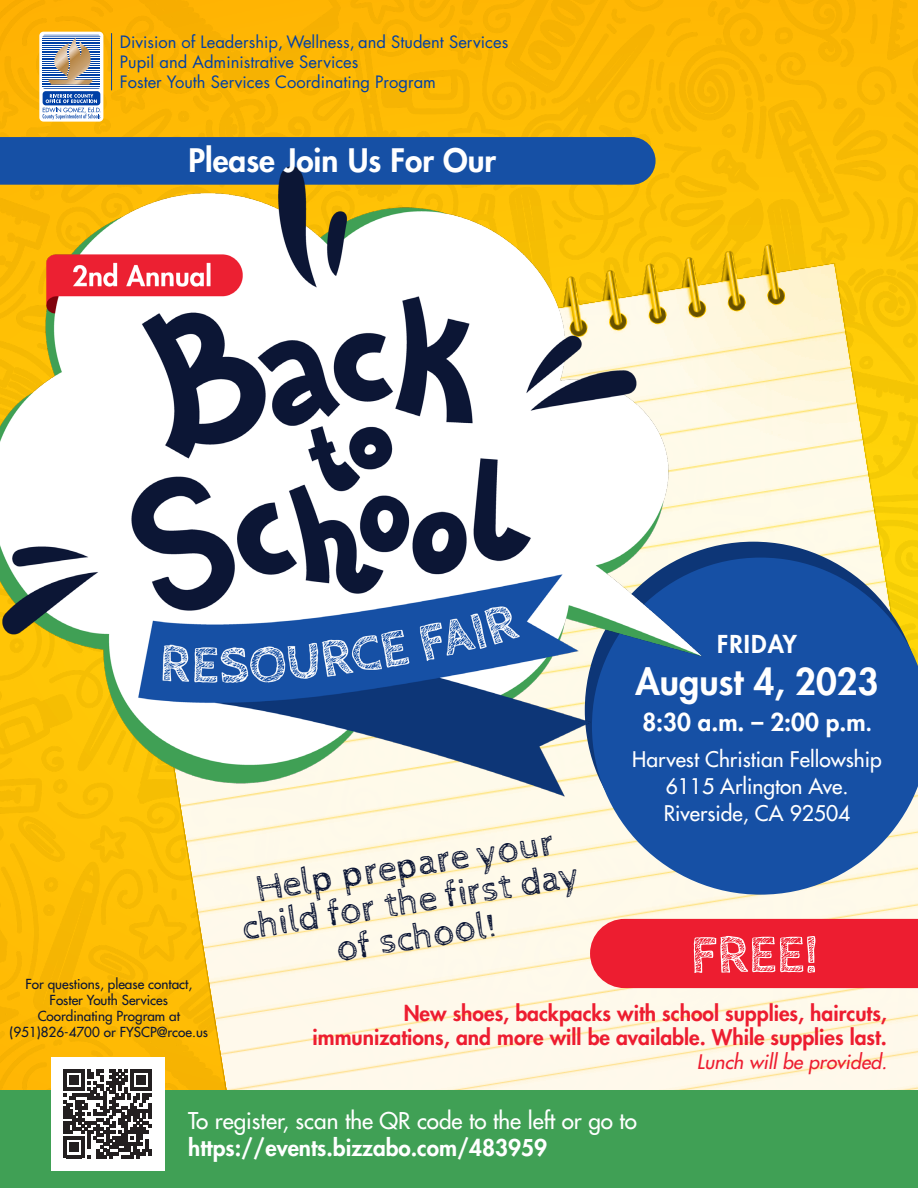
<style>
.page{position:relative;width:918px;height:1188px;background:#fff}
.page>*{position:absolute;margin:0;border:0;box-sizing:border-box;transform-origin:0 0}
.t1{font:700 54px "Cabin Sketch";color:#fff}
.t2{font:37.5px/36px "Cabin Sketch";color:#0c1635;text-align:center}
.t3{font:800 36px "Futura Std";color:#fff}
.t4{font:800 31.5px "Futura Std";color:#fff}
.t5{font:800 24px "Futura Std";letter-spacing:.05em;color:#fff}
.t6{font:500 22.5px/27px "Futura Std";color:#fff}
.t7{font:800 21px/24px "Futura Std";color:#ed1d30;text-align:right}
.t8{font:500 21px "Futura Std";color:#fff}
.t9{font:italic 500 19.5px "Futura Std";color:#ed1d30}
.t10{font:16.65px "Futura Std";color:#0040a6}
.t11{font:500 13.5px/16.2px "Futura Std";color:#0c1635;text-align:center}
.s1{font-family:"Minion Pro";font-weight:700}
.s2{font-weight:800}
</style>
<div class="page">
<img style="left:0;top:0;width:918px;height:1090px">
<img style="left:77px;top:205px;width:841px;height:885px">
<svg style="left:0;top:137px;width:656px;height:10px;background:#1b52a1"></svg>
<svg style="left:585px;top:542px;width:333px;height:337px;background:#acaf93"></svg>
<svg style="left:592px;top:558px;width:326px;height:337px;background:#406da8"></svg>
<div style="left:590px;top:919px;width:328px;height:69px;background:#ed1d30"></div>
<div style="left:0;top:1090px;width:918px;height:98px;background:#40a055"></div>
<hr style="left:111px;top:33px;width:1px;height:57px;background:#0040a6">
<svg style="left:39px;top:32px;width:64px;height:90px"></svg>
<img style="left:0;top:147px;width:735px;height:689px">
<div style="left:51px;top:1057px;width:113px;height:113px;background:#fff"></div>
<svg style="left:63px;top:1069px;width:89px;height:89px"></svg>
<p class="t10" style="left:120px;top:31px;width:390px">Division of Leadership, Wellness, and Student Services</p>
<p class="t10" style="left:120px;top:51px;width:240px">Pupil and Administrative Services</p>
<p class="t10" style="left:120px;top:71px;width:318px">Foster Youth Services Coordinating Program</p>
<p class="t4" style="left:189px;top:140px;width:309px">Please Join Us For Our</p>
<p class="t5" style="left:717px;top:629px;width:82px">FRIDAY</p>
<p class="t3" style="left:636px;top:659px;width:244px">August 4, 2023</p>
<p class="t5" style="left:642px;top:707px;width:231px">8:30 a.m. – 2:00 p.m<span class="s1">.</span></p>
<p class="t8" style="left:632px;top:746px;width:251px">Harvest Christian Fellowship</p>
<p class="t8" style="left:666px;top:773px;width:184px">6115 Arlington Ave.</p>
<p class="t8" style="left:664px;top:800px;width:188px">Riverside, CA 92504</p>
<p class="t2" style="left:234px;top:875px;width:344px;rotate:-9deg">Help prepare your child for the first day of school!</p>
<p class="t1" style="left:690px;top:925px;width:129px">FREE!</p>
<p class="t7" style="left:313px;top:1001px;width:576px">New shoes, backpacks with school supplies, haircuts, immunizations, and more will be available. While supplies last.</p>
<p class="t9" style="left:697px;top:1049px;width:192px">Lunch will be provided.</p>
<p class="t6" style="left:188px;top:1108px;width:450px">To register, scan the QR code to the left or go to <span class="s2">https://events.bizzabo.com/483959</span></p>
<p class="t11" style="left:10px;top:976px;width:200px">For questions, please contact,<br>Foster Youth Services<br>Coordinating Program at (951)826-4700 or FYSCP@rcoe.us</p>
</div>
